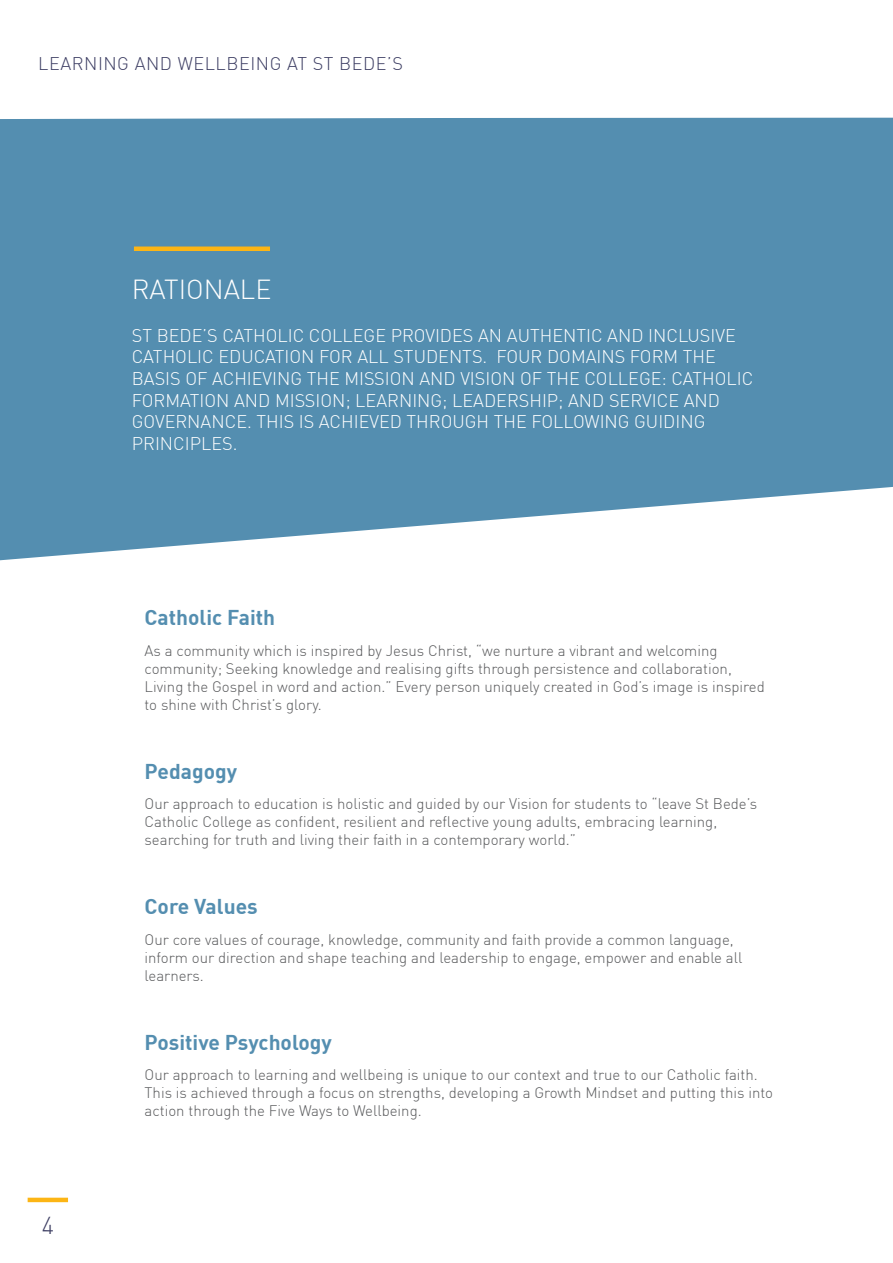
<style>
.page{position:relative;width:893px;height:1263px;background:#fff}
.page>*{position:absolute;margin:0;border:0;box-sizing:border-box;transform-origin:0 0}
.t1{font:300 27px "DIN";color:#fff}
.t2{font:300 24px "DIN";color:#3d3e63}
.t3{font:700 21px "DIN";color:#548eb0}
.t4{font:300 18px/21.6px "DIN";color:#fff}
.t5{font:300 18px "DIN";letter-spacing:.03em;color:#3d3e63}
.t6{font:300 15px/18px "DIN";color:#58595b}
</style>
<div class="page">
<svg style="left:0;top:118px;width:893px;height:442px;background:#6297b6"></svg>
<div style="left:134px;top:246px;width:136px;height:5px;background:#fcb515"></div>
<hr style="left:28px;top:1198px;width:40px;height:4px;background:#fcb515">
<p class="t5" style="left:38px;top:53px;width:366px">LEARNING AND WELLBEING AT ST BEDE’S</p>
<h1 class="t1" style="left:132px;top:272px;width:141px">RATIONALE</h1>
<p class="t4" style="left:132px;top:324px;width:623px">ST BEDE’S CATHOLIC COLLEGE PROVIDES AN AUTHENTIC AND INCLUSIVE CATHOLIC EDUCATION FOR ALL STUDENTS. FOUR DOMAINS FORM THE BASIS OF ACHIEVING THE MISSION AND VISION OF THE COLLEGE: CATHOLIC FORMATION AND MISSION; LEARNING; LEADERSHIP; AND SERVICE AND GOVERNANCE. THIS IS ACHIEVED THROUGH THE FOLLOWING GUIDING PRINCIPLES.</p>
<h3 class="t3" style="left:145px;top:604px;width:132px">Catholic Faith</h3>
<p class="t6" style="left:145px;top:641px;width:622px">As a community which is inspired by Jesus Christ, “we nurture a vibrant and welcoming community; Seeking knowledge and realising gifts through persistence and collaboration, Living the Gospel in word and action.” Every person uniquely created in God’s image is inspired to shine with Christ’s glory.</p>
<h3 class="t3" style="left:145px;top:757px;width:94px">Pedagogy</h3>
<p class="t6" style="left:145px;top:795px;width:614px">Our approach to education is holistic and guided by our Vision for students to “leave St Bede’s<br>Catholic College as confident, resilient and reflective young adults, embracing learning, searching for truth and living their faith in a contemporary world.”</p>
<h3 class="t3" style="left:145px;top:893px;width:115px">Core Values</h3>
<p class="t6" style="left:145px;top:930px;width:599px">Our core values of courage, knowledge, community and faith provide a common language, inform our direction and shape teaching and leadership to engage, empower and enable all learners.</p>
<h2 class="t2" style="left:42px;top:1210px;width:14px">4</h2>
<h3 class="t3" style="left:145px;top:1028px;width:189px">Positive Psychology</h3>
<p class="t6" style="left:145px;top:1066px;width:630px">Our approach to learning and wellbeing is unique to our context and true to our Catholic faith.<br>This is achieved through a focus on strengths, developing a Growth Mindset and putting this into action through the Five Ways to Wellbeing.</p>
</div>
